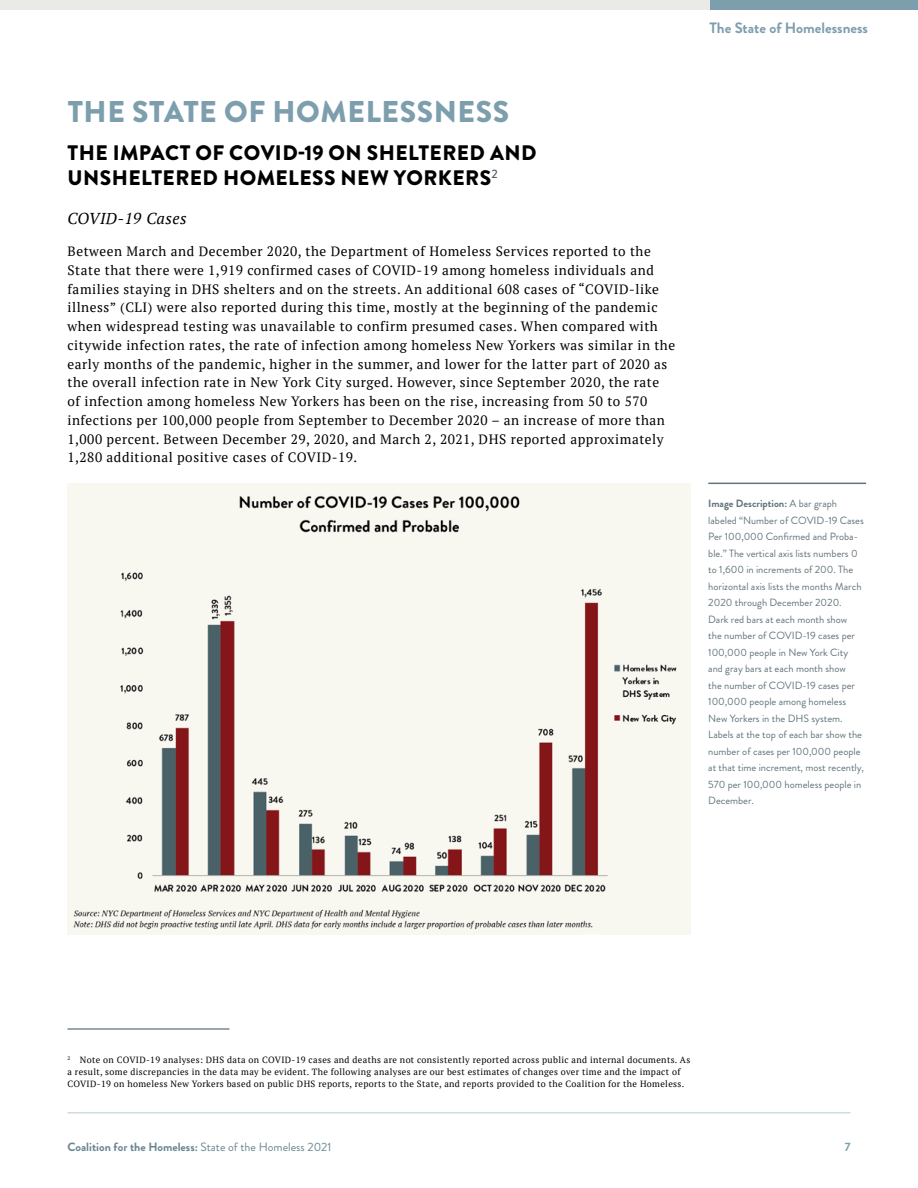
<style>
.page{position:relative;width:918px;height:1188px;background:#fff}
.page>*{position:absolute;margin:0;border:0;box-sizing:border-box;transform-origin:0 0}
.Headline_1{font:900 30px "Brandon Grotesque";letter-spacing:.02em;color:#7d9ead}
.Headline_2{font:900 21px/24.6px "Brandon Grotesque";letter-spacing:.02em;color:#000}
.Body_-_Large{font:italic 15.75px "PT Serif";letter-spacing:.03em;color:#000}
.Section_Title_-_Top{font:700 15px "Brandon Grotesque";color:#7d9ead}
.Body_-_1{font:13.5px/18.8px "PT Serif";letter-spacing:.04em;color:#000}
.t1{font:700 12px "Brandon Grotesque";color:#698591}
.t2{font:700 12px "Brandon Grotesque";color:#7d9ead}
.Chart_Description{font:10.5px/16.5px "Brandon Grotesque";color:#62747b}
.Footnote{font:9px/12px "PT Serif";letter-spacing:.04em;color:#000}
.s1{font-weight:700}
.s2{font-weight:400}
</style>
<div class="page">
<hr style="left:68px;top:1112px;width:782px;height:1px;background:#becfd6">
<div style="left:710px;top:0;width:208px;height:10px;background:#7d9ead"></div>
<div style="left:0;top:0;width:710px;height:10px;background:#eaebe6"></div>
<hr style="left:68px;top:1028px;width:162px;height:2px;background:#4b616e">
<img style="left:68px;top:483px;width:622px;height:452px">
<hr style="left:708px;top:483px;width:158px;height:1px;background:#62747b">
<p class="Headline_1" style="left:68px;top:91px;width:443px">THE STATE OF HOMELESSNESS</p>
<p class="Headline_2" style="left:68px;top:141px;width:470px">THE IMPACT OF COVID-19 ON SHELTERED AND<br>UNSHELTERED HOMELESS NEW YORKERS<sup>2</sup></p>
<p class="Body_-_Large" style="left:68px;top:208px;width:121px">COVID-19 Cases</p>
<p class="Body_-_1" style="left:68px;top:242px;width:609px">Between March and December 2020, the Department of Homeless Services reported to the State that there were 1,919 confirmed cases of COVID-19 among homeless individuals and families staying in DHS shelters and on the streets. An additional 608 cases of “COVID-like illness” (CLI) were also reported during this time, mostly at the beginning of the pandemic when widespread testing was unavailable to confirm presumed cases. When compared with citywide infection rates, the rate of infection among homeless New Yorkers was similar in the early months of the pandemic, higher in the summer, and lower for the latter part of 2020 as the overall infection rate in New York City surged. However, since September 2020, the rate of infection among homeless New Yorkers has been on the rise, increasing from 50 to 570 infections per 100,000 people from September to December 2020 – an increase of more than 1,000 percent. Between December 29, 2020, and March 2, 2021, DHS reported approximately 1,280 additional positive cases of COVID-19.</p>
<p class="Section_Title_-_Top" style="left:710px;top:18px;width:160px">The State of Homelessness</p>
<p class="Chart_Description" style="left:708px;top:496px;width:157px"><span class="s1">Image Description:</span> A bar graph labeled “Number of COVID-19 Cases<br>Per 100,000 Confirmed and Proba&shy;ble.” The vertical axis lists numbers 0 to 1,600 in increments of 200. The horizontal axis lists the months March<br>2020 through December 2020.<br>Dark red bars at each month show<br>the number of COVID-19 cases per<br>100,000 people in New York City and gray bars at each month show<br>the number of COVID-19 cases per<br>100,000 people among homeless<br>New Yorkers in the DHS system.<br>Labels at the top of each bar show the number of cases per 100,000 people at that time increment, most recently,<br>570 per 100,000 homeless people in<br>December.</p>
<p class="Footnote" style="left:68px;top:1053px;width:624px"><sup>2</sup> Note on COVID-19 analyses: DHS data on COVID-19 cases and deaths are not consistently reported across public and internal documents. As a result, some discrepancies in the data may be evident. The following analyses are our best estimates of changes over time and the impact of<br>COVID-19 on homeless New Yorkers based on public DHS reports, reports to the State, and reports provided to the Coalition for the Homeless.</p>
<p class="t1" style="left:68px;top:1138px;width:265px">Coalition for the Homeless: <span class="s2">State of the Homeless 2021</span></p>
<p class="t2" style="left:845px;top:1138px;width:7px">7</p>
</div>
